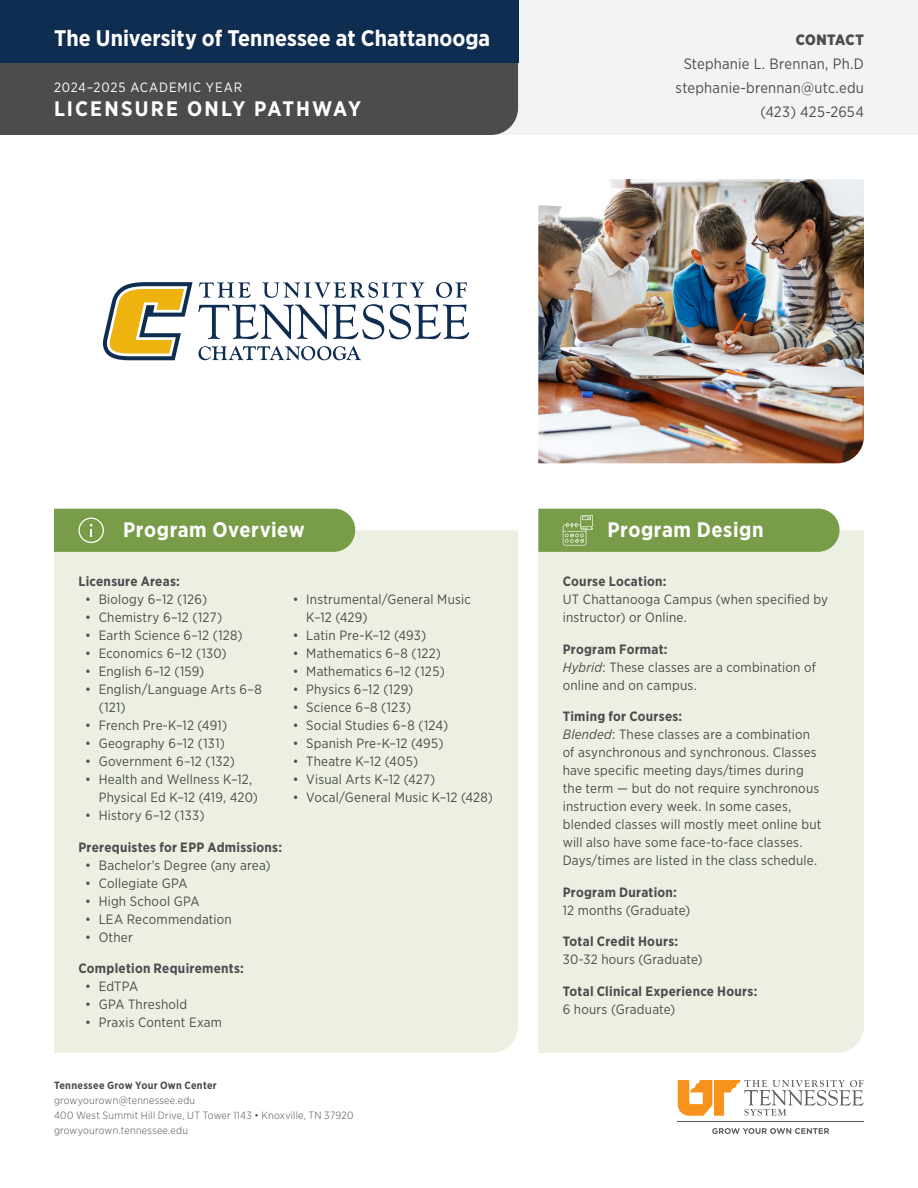
<style>
.page{position:relative;width:918px;height:1188px;background:#fff}
.page>*{position:absolute;margin:0;border:0;box-sizing:border-box;transform-origin:0 0}
.t1{font:700 22.5px "Gotham Narrow";color:#fff}
.t2{font:700 21px "Gotham Narrow";letter-spacing:.03em;color:#fff}
.t3{font:700 21px "Gotham Narrow";letter-spacing:.1em;color:#fff}
.t4{font:15px/24px "Gotham Narrow";letter-spacing:.015em;color:#4b4c4d;text-align:right}
.t5{font:900 15px "Gotham Narrow";letter-spacing:.02em;color:#4b4c4d}
.t6{font:13.5px/18px "Gotham Narrow";letter-spacing:.015em;color:#4b4c4d}
.t7{font:700 13.5px "Gotham Narrow";letter-spacing:.02em;color:#4b4c4d}
.t8{font:13.5px "Gotham Narrow";letter-spacing:.065em;color:#fff}
.t9{font:300 10.5px/15px "Gotham Narrow";letter-spacing:.025em;color:#4b4c4d}
.t10{font:700 10.5px "Gotham Narrow";letter-spacing:.025em;color:#4b4c4d}
.s1{font-weight:700}
.s2{font-style:italic}
</style>
<div class="page">
<svg style="left:678px;top:1080px;width:186px;height:36px"></svg>
<hr style="left:677px;top:1122px;width:187px;height:1px;background:#5b5c5d">
<svg style="left:712px;top:1128px;width:117px;height:6px"></svg>
<div style="left:0;top:0;width:918px;height:135px;background:#f2f3f4"></div>
<div style="left:0;top:63px;width:518px;height:72px;background:#4b4c4d"></div>
<div style="left:0;top:0;width:518px;height:63px;background:#0e2d50"></div>
<div style="left:538px;top:530px;width:326px;height:523px;background:#ebf0e3"></div>
<div style="left:54px;top:530px;width:464px;height:523px;background:#ebf0e3"></div>
<div style="left:54px;top:509px;width:301px;height:43px;background:#799c48"></div>
<svg style="left:538px;top:509px;width:302px;height:43px"></svg>
<svg style="left:102px;top:282px;width:367px;height:78px"></svg>
<img style="left:538px;top:179px;width:326px;height:284px">
<h1 class="t1" style="left:54px;top:24px;width:438px">The University of Tennessee at Chattanooga</h1>
<p class="t8" style="left:54px;top:79px;width:190px">2024–2025 ACADEMIC YEAR</p>
<h2 class="t3" style="left:54px;top:95px;width:309px">LICENSURE ONLY PATHWAY</h2>
<p class="t5" style="left:796px;top:29px;width:70px">CONTACT</p>
<p class="t4" style="left:676px;top:51px;width:190px">Stephanie L. Brennan, Ph.D stephanie-brennan@utc.edu (423) 425-2654</p>
<h2 class="t2" style="left:123px;top:516px;width:183px">Program Overview</h2>
<h2 class="t2" style="left:608px;top:516px;width:158px">Program Design</h2>
<p class="t7" style="left:78px;top:573px;width:103px">Licensure Areas:</p>
<p class="t6" style="left:85px;top:590px;width:124px">• Biology 6–12 (126)</p>
<p class="t6" style="left:85px;top:608px;width:138px">• Chemistry 6–12 (127)</p>
<p class="t6" style="left:85px;top:626px;width:159px">• Earth Science 6–12 (128)</p>
<p class="t6" style="left:85px;top:644px;width:143px">• Economics 6–12 (130)</p>
<p class="t6" style="left:85px;top:662px;width:121px">• English 6–12 (159)</p>
<p class="t6" style="left:99px;top:680px;width:165px;text-indent:-14px">• English/Language Arts 6–8 (121)</p>
<p class="t6" style="left:85px;top:716px;width:143px">• French Pre-K–12 (491)</p>
<p class="t6" style="left:85px;top:734px;width:141px">• Geography 6–12 (131)</p>
<p class="t6" style="left:85px;top:752px;width:151px">• Government 6–12 (132)</p>
<p class="t6" style="left:99px;top:770px;width:161px;text-indent:-14px">• Health and Wellness K–12,<br>Physical Ed K–12 (419, 420)</p>
<p class="t6" style="left:85px;top:806px;width:121px">• History 6–12 (133)</p>
<p class="t7" style="left:78px;top:838px;width:205px">Prerequistes for EPP Admissions:</p>
<p class="t6" style="left:85px;top:856px;width:187px">• Bachelor’s Degree (any area)</p>
<p class="t6" style="left:85px;top:874px;width:104px">• Collegiate GPA</p>
<p class="t6" style="left:85px;top:892px;width:116px">• High School GPA</p>
<p class="t6" style="left:85px;top:910px;width:148px">• LEA Recommendation</p>
<p class="t6" style="left:85px;top:928px;width:49px">• Other</p>
<p class="t7" style="left:78px;top:960px;width:167px">Completion Requirements:</p>
<p class="t6" style="left:85px;top:977px;width:55px">• EdTPA</p>
<p class="t6" style="left:85px;top:995px;width:104px">• GPA Threshold</p>
<p class="t6" style="left:85px;top:1013px;width:138px">• Praxis Content Exam</p>
<p class="t6" style="left:306px;top:590px;width:166px;text-indent:-14px">• Instrumental/General Music<br>K–12 (429)</p>
<p class="t6" style="left:293px;top:626px;width:135px">• Latin Pre-K–12 (493)</p>
<p class="t6" style="left:293px;top:644px;width:150px">• Mathematics 6–8 (122)</p>
<p class="t6" style="left:293px;top:662px;width:154px">• Mathematics 6–12 (125)</p>
<p class="t6" style="left:293px;top:680px;width:122px">• Physics 6–12 (129)</p>
<p class="t6" style="left:293px;top:698px;width:120px">• Science 6–8 (123)</p>
<p class="t6" style="left:293px;top:716px;width:157px">• Social Studies 6–8 (124)</p>
<p class="t6" style="left:293px;top:734px;width:152px">• Spanish Pre-K–12 (495)</p>
<p class="t6" style="left:293px;top:752px;width:127px">• Theatre K–12 (405)</p>
<p class="t6" style="left:293px;top:770px;width:144px">• Visual Arts K–12 (427)</p>
<p class="t6" style="left:293px;top:788px;width:202px">• Vocal/General Music K–12 (428)</p>
<p class="t10" style="left:54px;top:1079px;width:164px">Tennessee Grow Your Own Center</p>
<p class="t9" style="left:54px;top:1093px;width:301px">growyourown@tennessee.edu<br>400 West Summit Hill Drive, UT Tower 1143 • Knoxville, TN 37920 growyourown.tennessee.edu</p>
<p class="t7" style="left:563px;top:573px;width:105px">Course Location:</p>
<p class="t6" style="left:563px;top:590px;width:267px">UT Chattanooga Campus (when specified by instructor) or Online.</p>
<p class="t6" style="left:563px;top:640px;width:255px"><span class="s1">Program Format:<br></span><span class="s2">Hybrid</span>: These classes are a combination of online and on campus.</p>
<p class="t6" style="left:563px;top:707px;width:260px"><span class="s1">Timing for Courses:<br></span><span class="s2">Blended</span>: These classes are a combination of asynchronous and synchronous. Classes have specific meeting days/times during the term — but do not require synchronous instruction every week. In some cases, blended classes will mostly meet online but will also have some face-to-face classes.<br>Days/times are listed in the class schedule.</p>
<p class="t7" style="left:563px;top:883px;width:116px">Program Duration:</p>
<p class="t6" style="left:563px;top:901px;width:129px">12 months (Graduate)</p>
<p class="t7" style="left:563px;top:933px;width:117px">Total Credit Hours:</p>
<p class="t6" style="left:563px;top:950px;width:141px">30-32 hours (Graduate)</p>
<p class="t7" style="left:563px;top:982px;width:196px">Total Clinical Experience Hours:</p>
<p class="t6" style="left:563px;top:1000px;width:114px">6 hours (Graduate)</p>
</div>
